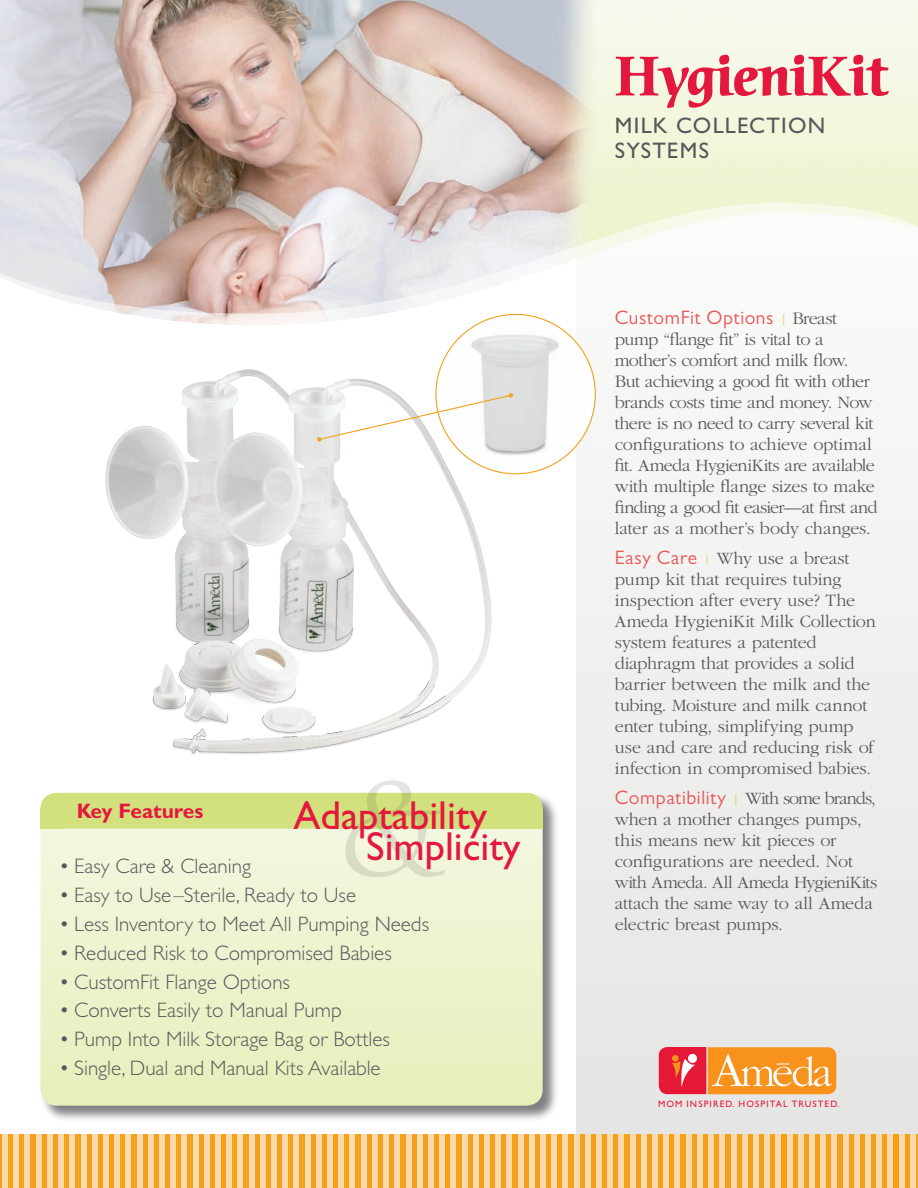
<style>
.page{position:relative;width:918px;height:1188px;background:#fff}
.page>*{position:absolute;margin:0;border:0;box-sizing:border-box;transform-origin:0 0}
.t1{font:italic 129.6px "Cerigo";color:#231f20}
.t2{font:700 54px "Cerigo";letter-spacing:-.02em;color:#e4183e}
.t3{font:40.5px "Gill Sans";color:#e4183e}
.t4{font:22.5px/25.5px "Gill Sans";letter-spacing:.05em;color:#57585a}
.t5{font:300 21px "Gill Sans";color:#57585a}
.t6{font:700 21px "Gill Sans";color:#e4183e}
.t7{font:19.5px "Gill Sans";letter-spacing:.025em;color:#e95658}
.t8{font:300 18px/21px "Garamond";letter-spacing:-.015em;color:#57585a}
.t9{font:9.3px "Gill Sans";letter-spacing:.12em;color:#e51836}
.s1{font-family:"Garamond";font-size:16.5px;color:#dae695}
.s2{font-family:"Garamond";font-weight:300;font-size:18px;color:#57585a}
.s3{font-family:"Gill Sans";font-weight:400;font-size:19.5px;color:#e95658}
.s4{font-weight:400;font-size:16.5px;color:#dae695}
.s5{font-weight:400;font-size:16.5px;color:#d2e17d}
</style>
<div class="page">
<div style="left:577px;top:201px;width:341px;height:960px;background:#eeefee"></div>
<svg style="left:45px;top:792px;width:512px;height:328px;background:#b9babb"></svg>
<svg style="left:40px;top:794px;width:503px;height:312px;background:#ecf2cd"></svg>
<div style="left:41px;top:793px;width:502px;height:36px;background:#d2e17d;border-radius:16px"></div>
<div style="left:0;top:1134px;width:918px;height:54px;background:#f4a11d"></div>
<div style="left:910px;top:1134px;width:6px;height:54px;background:#fcdaab"></div>
<div style="left:899px;top:1134px;width:5px;height:54px;background:#fcdaab"></div>
<div style="left:888px;top:1134px;width:5px;height:54px;background:#fcdaab"></div>
<div style="left:877px;top:1134px;width:5px;height:54px;background:#fcdaab"></div>
<div style="left:865px;top:1134px;width:6px;height:54px;background:#fcdaab"></div>
<div style="left:854px;top:1134px;width:5px;height:54px;background:#fcdaab"></div>
<div style="left:843px;top:1134px;width:5px;height:54px;background:#fcdaab"></div>
<div style="left:832px;top:1134px;width:5px;height:54px;background:#fcdaab"></div>
<div style="left:821px;top:1134px;width:5px;height:54px;background:#fcdaab"></div>
<div style="left:809px;top:1134px;width:6px;height:54px;background:#fcdaab"></div>
<div style="left:798px;top:1134px;width:5px;height:54px;background:#fcdaab"></div>
<div style="left:787px;top:1134px;width:5px;height:54px;background:#fcdaab"></div>
<div style="left:776px;top:1134px;width:5px;height:54px;background:#fcdaab"></div>
<div style="left:764px;top:1134px;width:6px;height:54px;background:#fcdaab"></div>
<div style="left:753px;top:1134px;width:6px;height:54px;background:#fcdaab"></div>
<div style="left:742px;top:1134px;width:5px;height:54px;background:#fcdaab"></div>
<div style="left:731px;top:1134px;width:5px;height:54px;background:#fcdaab"></div>
<div style="left:720px;top:1134px;width:5px;height:54px;background:#fcdaab"></div>
<div style="left:708px;top:1134px;width:6px;height:54px;background:#fcdaab"></div>
<div style="left:697px;top:1134px;width:6px;height:54px;background:#fcdaab"></div>
<div style="left:686px;top:1134px;width:5px;height:54px;background:#fcdaab"></div>
<div style="left:675px;top:1134px;width:5px;height:54px;background:#fcdaab"></div>
<div style="left:664px;top:1134px;width:5px;height:54px;background:#fcdaab"></div>
<div style="left:652px;top:1134px;width:6px;height:54px;background:#fcdaab"></div>
<div style="left:641px;top:1134px;width:6px;height:54px;background:#fcdaab"></div>
<div style="left:630px;top:1134px;width:5px;height:54px;background:#fcdaab"></div>
<div style="left:619px;top:1134px;width:5px;height:54px;background:#fcdaab"></div>
<div style="left:608px;top:1134px;width:5px;height:54px;background:#fcdaab"></div>
<div style="left:596px;top:1134px;width:6px;height:54px;background:#fcdaab"></div>
<div style="left:585px;top:1134px;width:6px;height:54px;background:#fcdaab"></div>
<div style="left:574px;top:1134px;width:5px;height:54px;background:#fcdaab"></div>
<div style="left:563px;top:1134px;width:5px;height:54px;background:#fcdaab"></div>
<div style="left:552px;top:1134px;width:5px;height:54px;background:#fcdaab"></div>
<div style="left:540px;top:1134px;width:6px;height:54px;background:#fcdaab"></div>
<div style="left:529px;top:1134px;width:5px;height:54px;background:#fcdaab"></div>
<div style="left:518px;top:1134px;width:5px;height:54px;background:#fcdaab"></div>
<div style="left:507px;top:1134px;width:5px;height:54px;background:#fcdaab"></div>
<div style="left:496px;top:1134px;width:5px;height:54px;background:#fcdaab"></div>
<div style="left:484px;top:1134px;width:6px;height:54px;background:#fcdaab"></div>
<div style="left:473px;top:1134px;width:5px;height:54px;background:#fcdaab"></div>
<div style="left:462px;top:1134px;width:5px;height:54px;background:#fcdaab"></div>
<div style="left:451px;top:1134px;width:5px;height:54px;background:#fcdaab"></div>
<div style="left:439px;top:1134px;width:6px;height:54px;background:#fcdaab"></div>
<div style="left:428px;top:1134px;width:6px;height:54px;background:#fcdaab"></div>
<div style="left:417px;top:1134px;width:5px;height:54px;background:#fcdaab"></div>
<div style="left:406px;top:1134px;width:5px;height:54px;background:#fcdaab"></div>
<div style="left:395px;top:1134px;width:5px;height:54px;background:#fcdaab"></div>
<div style="left:383px;top:1134px;width:6px;height:54px;background:#fcdaab"></div>
<div style="left:372px;top:1134px;width:6px;height:54px;background:#fcdaab"></div>
<div style="left:361px;top:1134px;width:5px;height:54px;background:#fcdaab"></div>
<div style="left:350px;top:1134px;width:5px;height:54px;background:#fcdaab"></div>
<div style="left:339px;top:1134px;width:5px;height:54px;background:#fcdaab"></div>
<div style="left:327px;top:1134px;width:6px;height:54px;background:#fcdaab"></div>
<div style="left:316px;top:1134px;width:6px;height:54px;background:#fcdaab"></div>
<div style="left:305px;top:1134px;width:5px;height:54px;background:#fcdaab"></div>
<div style="left:294px;top:1134px;width:5px;height:54px;background:#fcdaab"></div>
<div style="left:283px;top:1134px;width:5px;height:54px;background:#fcdaab"></div>
<div style="left:271px;top:1134px;width:6px;height:54px;background:#fcdaab"></div>
<div style="left:260px;top:1134px;width:6px;height:54px;background:#fcdaab"></div>
<div style="left:249px;top:1134px;width:5px;height:54px;background:#fcdaab"></div>
<div style="left:238px;top:1134px;width:5px;height:54px;background:#fcdaab"></div>
<div style="left:227px;top:1134px;width:5px;height:54px;background:#fcdaab"></div>
<div style="left:215px;top:1134px;width:6px;height:54px;background:#fcdaab"></div>
<div style="left:204px;top:1134px;width:5px;height:54px;background:#fcdaab"></div>
<div style="left:193px;top:1134px;width:5px;height:54px;background:#fcdaab"></div>
<div style="left:182px;top:1134px;width:5px;height:54px;background:#fcdaab"></div>
<div style="left:171px;top:1134px;width:5px;height:54px;background:#fcdaab"></div>
<div style="left:159px;top:1134px;width:6px;height:54px;background:#fcdaab"></div>
<div style="left:148px;top:1134px;width:5px;height:54px;background:#fcdaab"></div>
<div style="left:137px;top:1134px;width:5px;height:54px;background:#fcdaab"></div>
<div style="left:126px;top:1134px;width:5px;height:54px;background:#fcdaab"></div>
<div style="left:114px;top:1134px;width:6px;height:54px;background:#fcdaab"></div>
<div style="left:103px;top:1134px;width:6px;height:54px;background:#fcdaab"></div>
<div style="left:92px;top:1134px;width:5px;height:54px;background:#fcdaab"></div>
<div style="left:81px;top:1134px;width:5px;height:54px;background:#fcdaab"></div>
<div style="left:70px;top:1134px;width:5px;height:54px;background:#fcdaab"></div>
<div style="left:58px;top:1134px;width:6px;height:54px;background:#fcdaab"></div>
<div style="left:47px;top:1134px;width:6px;height:54px;background:#fcdaab"></div>
<div style="left:36px;top:1134px;width:5px;height:54px;background:#fcdaab"></div>
<div style="left:25px;top:1134px;width:5px;height:54px;background:#fcdaab"></div>
<div style="left:14px;top:1134px;width:5px;height:54px;background:#fcdaab"></div>
<div style="left:2px;top:1134px;width:6px;height:54px;background:#fcdaab"></div>
<svg style="left:659px;top:1047px;width:177px;height:47px;background:#f38542"></svg>
<img style="left:0;top:0;width:918px;height:203px">
<svg style="left:0;top:203px;width:918px;height:122px"></svg>
<div style="left:40px;top:809px;width:24px;height:20px;background:#d2e17d"></div>
<div style="left:336px;top:809px;width:207px;height:20px;background:#d2e17d"></div>
<img style="left:105px;top:358px;width:387px;height:397px">
<div style="left:436px;top:314px;width:159px;height:160px;background:#fff;border-radius:50%"></div>
<img style="left:444px;top:314px;width:143px;height:160px">
<svg style="left:317px;top:393px;width:196px;height:49px"></svg>
<h1 class="t1" style="left:337px;top:756px;width:112px">&amp;</h1>
<h3 class="t3" style="left:294px;top:792px;width:195px">ADAPTABILITY</h3>
<p class="t6" style="left:77px;top:799px;width:128px">Key Features</p>
<p class="t5" style="left:59px;top:854px;width:193px">• Easy Care &amp; Cleaning</p>
<p class="t5" style="left:59px;top:883px;width:298px">• Easy to Use–Sterile, Ready to Use</p>
<p class="t5" style="left:59px;top:912px;width:371px">• Less Inventory to Meet All Pumping Needs</p>
<p class="t5" style="left:59px;top:941px;width:334px">• Reduced Risk to Compromised Babies</p>
<p class="t5" style="left:59px;top:970px;width:232px">• CustomFit Flange Options</p>
<p class="t5" style="left:59px;top:999px;width:284px">• Converts Easily to Manual Pump</p>
<p class="t5" style="left:59px;top:1028px;width:332px">• Pump Into Milk Storage Bag or Bottles</p>
<p class="t5" style="left:59px;top:1057px;width:323px">• Single, Dual and Manual Kits Available</p>
<h3 class="t3" style="left:366px;top:823px;width:156px">SIMPLICITY</h3>
<h2 class="t2" style="left:615px;top:44px;width:276px">HygieniKit</h2>
<p class="t4" style="left:615px;top:113px;width:212px">MILK COLLECTION<br>SYSTEMS</p>
<p class="t7" style="left:615px;top:307px;width:224px">CustomFit Options <span class="s1">|</span> <span class="s2">Breast</span></p>
<p class="t8" style="left:615px;top:330px;width:264px">pump “flange fit” is vital to a mother’s comfort and milk flow.<br>But achieving a good fit with other brands costs time and money. Now there is no need to carry several kit configurations to achieve optimal fit. Ameda HygieniKits are available with multiple flange sizes to make finding a good fit easier—at first and later as a mother’s body changes.</p>
<p class="t8" style="left:615px;top:549px;width:262px"><span class="s3">Easy Care</span> <span class="s4">|</span> Why use a breast pump kit that requires tubing inspection after every use? The<br>Ameda HygieniKit Milk Collection system features a patented diaphragm that provides a solid barrier between the milk and the tubing. Moisture and milk cannot enter tubing, simplifying pump use and care and reducing risk of infection in compromised babies.</p>
<p class="t8" style="left:615px;top:788px;width:264px"><span class="s3">Compatibility</span> <span class="s5">|</span> With some brands, when a mother changes pumps, this means new kit pieces or configurations are needed. Not with Ameda. All Ameda HygieniKits attach the same way to all Ameda electric breast pumps.</p>
<p class="t9" style="left:658px;top:1098px;width:183px">MOM INSPIRED. HOSPITAL TRUSTED.</p>
</div>
